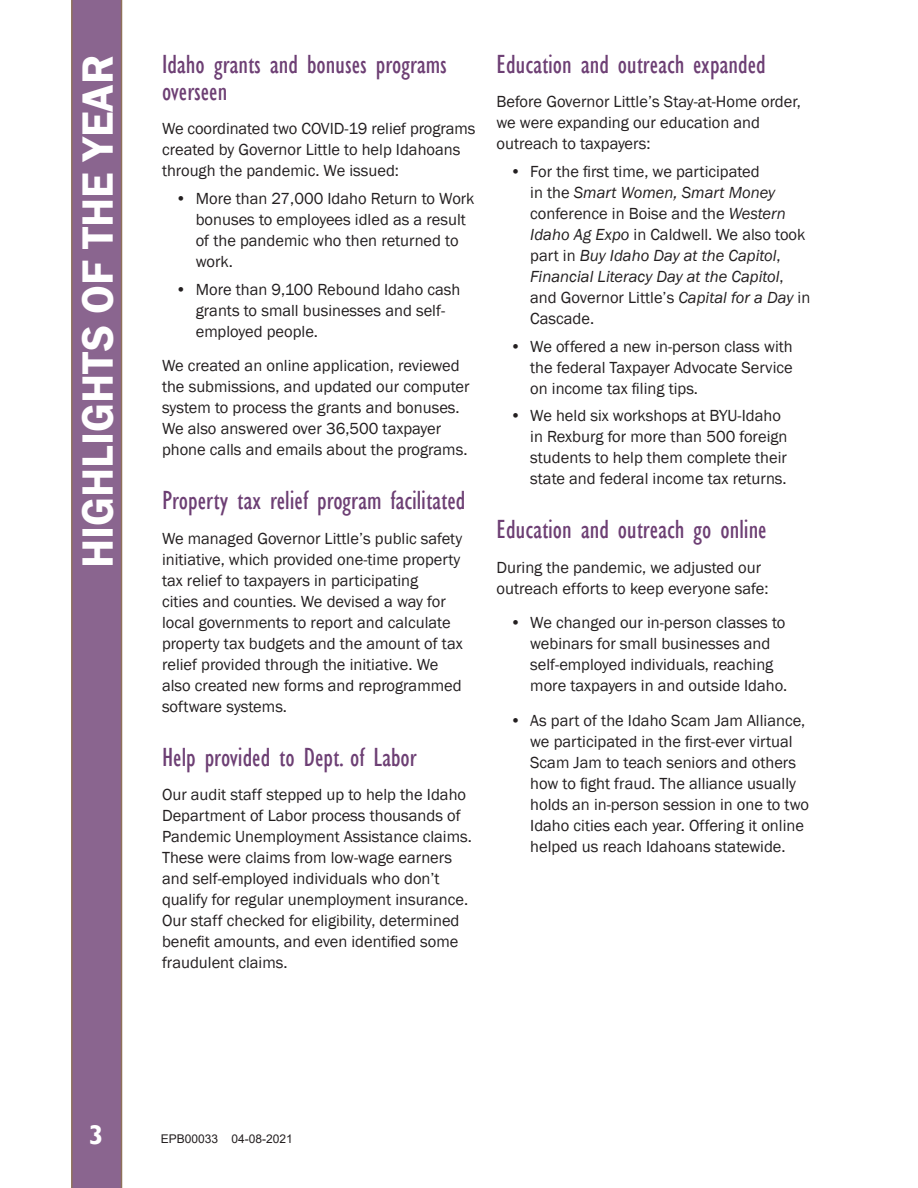
<style>
.page{position:relative;width:918px;height:1188px;background:#fff}
.page>*{position:absolute;margin:0;border:0;box-sizing:border-box;transform-origin:0 0}
.Header_-_page__left{font:600 45px "Franklin Gothic";color:#fff}
.Header_-_sub_01{font:condensed 27px/27px "Gill Sans";color:#6d3f74}
.t1{font:700 27px "Gill Sans";color:#fff}
.Paragraph_-_standard{font:16.5px/21px "Franklin Gothic";color:#231f20}
.t2{font:12px "Arial";color:#231f20}
.s1{font-style:italic}
</style>
<div class="page">
<div style="left:71px;top:0;width:51px;height:1188px;background:#8a658f"></div>
<p class="Header_-_page__left" style="left:70px;top:568px;width:515px;rotate:-90deg">HIGHLIGHTS OF THE YEAR</p>
<p class="Header_-_sub_01" style="left:162px;top:50px;width:286px">Idaho grants and bonuses programs overseen</p>
<p class="Paragraph_-_standard" style="left:162px;top:119px;width:315px">We coordinated two COVID-19 relief programs created by Governor Little to help Idahoans through the pandemic. We issued:</p>
<p class="Paragraph_-_standard" style="left:196px;top:188px;width:280px;text-indent:-20px">• More than 27,000 Idaho Return to Work bonuses to employees idled as a result of the pandemic who then returned to work.</p>
<p class="Paragraph_-_standard" style="left:196px;top:279px;width:266px;text-indent:-20px">• More than 9,100 Rebound Idaho cash grants to small businesses and self&shy;employed people.</p>
<p class="Paragraph_-_standard" style="left:162px;top:356px;width:309px">We created an online application, reviewed the submissions, and updated our computer system to process the grants and bonuses.<br>We also answered over 36,500 taxpayer phone calls and emails about the programs.</p>
<p class="Header_-_sub_01" style="left:162px;top:487px;width:305px">Property tax relief program facilitated</p>
<p class="Paragraph_-_standard" style="left:162px;top:528px;width:302px">We managed Governor Little’s public safety initiative, which provided one-time property tax relief to taxpayers in participating<br>cities and counties. We devised a way for local governments to report and calculate property tax budgets and the amount of tax relief provided through the initiative. We also created new forms and reprogrammed software systems.</p>
<p class="Header_-_sub_01" style="left:162px;top:743px;width:256px">Help provided to Dept. of Labor</p>
<p class="Paragraph_-_standard" style="left:162px;top:785px;width:311px">Our audit staff stepped up to help the Idaho Department of Labor process thousands of Pandemic Unemployment Assistance claims.<br>These were claims from low-wage earners and self-employed individuals who don’t qualify for regular unemployment insurance.<br>Our staff checked for eligibility, determined benefit amounts, and even identified some fraudulent claims.</p>
<p class="Header_-_sub_01" style="left:496px;top:50px;width:271px">Education and outreach expanded</p>
<p class="Paragraph_-_standard" style="left:496px;top:92px;width:306px">Before Governor Little’s Stay-at-Home order, we were expanding our education and outreach to taxpayers:</p>
<p class="Paragraph_-_standard" style="left:530px;top:161px;width:282px;text-indent:-20px">• For the first time, we participated<br>in the <span class="s1">Smart Women, Smart Money </span>conference in Boise and the <span class="s1">Western Idaho Ag Expo</span> in Caldwell. We also took part in <span class="s1">Buy Idaho Day at the Capitol</span>, <span class="s1">Financial Literacy Day at the Capitol</span>, and Governor Little’s <span class="s1">Capital for a Day</span> in Cascade.</p>
<p class="Paragraph_-_standard" style="left:530px;top:336px;width:264px;text-align:justify;text-indent:-20px">• We offered a new in-person class with the federal Taxpayer Advocate Service on income tax filing tips.</p>
<p class="Paragraph_-_standard" style="left:530px;top:406px;width:259px;text-indent:-20px">• We held six workshops at BYU-Idaho in Rexburg for more than 500 foreign students to help them complete their state and federal income tax returns.</p>
<p class="Header_-_sub_01" style="left:496px;top:516px;width:272px">Education and outreach go online</p>
<p class="Paragraph_-_standard" style="left:496px;top:557px;width:274px">During the pandemic, we adjusted our outreach efforts to keep everyone safe:</p>
<p class="Paragraph_-_standard" style="left:530px;top:613px;width:259px;text-indent:-20px">• We changed our in-person classes to webinars for small businesses and self-employed individuals, reaching more taxpayers in and outside Idaho.</p>
<p class="Paragraph_-_standard" style="left:530px;top:710px;width:280px;text-indent:-20px">• As part of the Idaho Scam Jam Alliance, we participated in the first-ever virtual Scam Jam to teach seniors and others how to fight fraud. The alliance usually holds an in-person session in one to two Idaho cities each year. Offering it online helped us reach Idahoans statewide.</p>
<p class="t1" style="left:89px;top:1119px;width:16px">3</p>
<p class="t2" style="left:161px;top:1130px;width:133px">EPB00033 04-08-2021</p>
</div>
